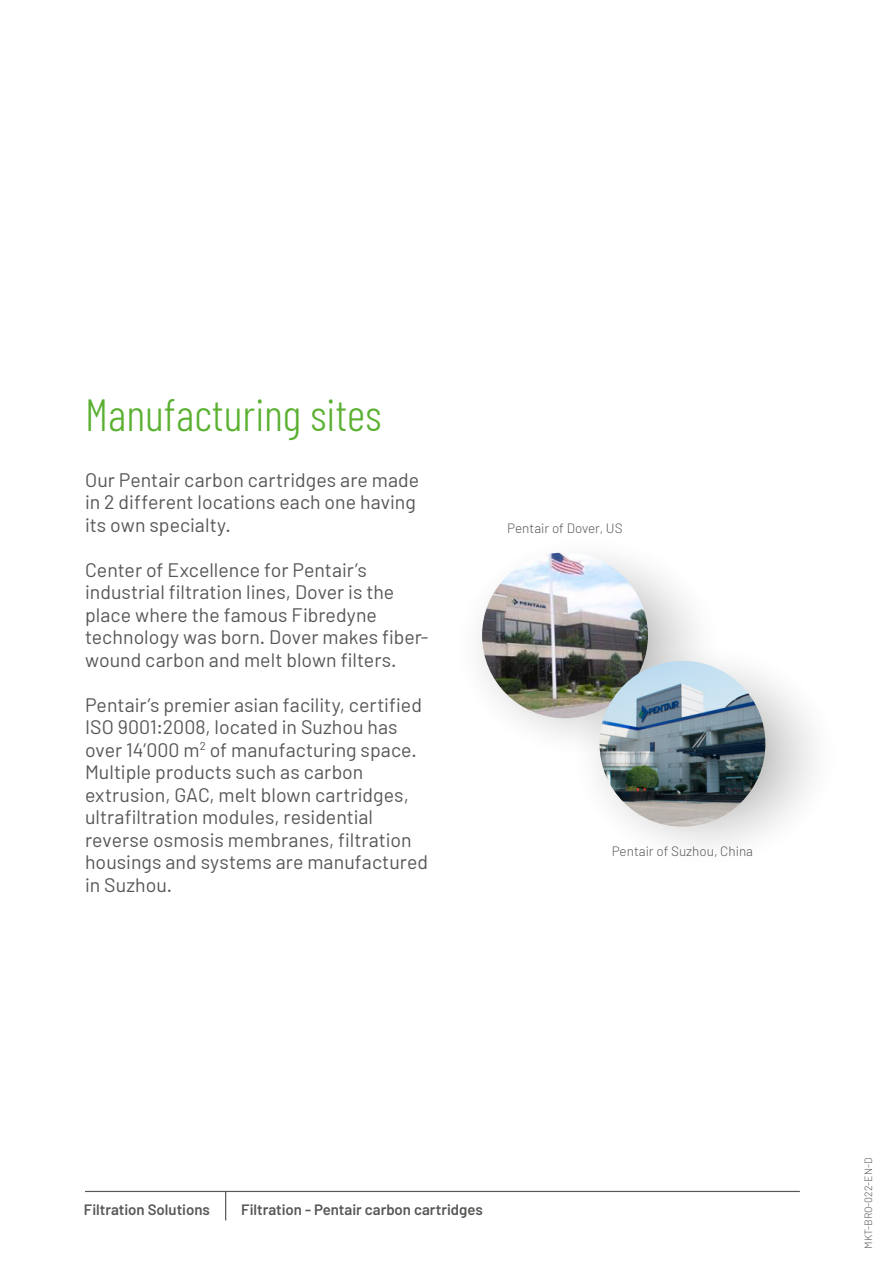
<style>
.page{position:relative;width:885px;height:1263px;background:#fff}
.page>*{position:absolute;margin:0;border:0;box-sizing:border-box;transform-origin:0 0}
.TITLE_intern_light{font:300 45px "Barlow Condensed";color:#5ab031}
.Body_Blue_Bold{font:19.5px/22.5px "Barlow";color:#575756}
.pentair_water___foot{font:600 15px "Barlow";color:#575756}
.body_text_light{font:300 13.5px "Barlow";color:#575756}
.t1{font:300 10.5px "Barlow";letter-spacing:-.01em;color:#575756}
</style>
<div class="page">
<svg style="left:431px;top:516px;width:315px;height:262px"></svg>
<svg style="left:548px;top:624px;width:315px;height:262px"></svg>
<img style="left:482px;top:552px;width:166px;height:166px;border-radius:83px">
<img style="left:599px;top:661px;width:166px;height:166px;border-radius:83px">
<hr style="left:85px;top:1191px;width:714px;height:1px;background:#575756">
<svg style="left:225px;top:1192px;width:1px;height:28px"></svg>
<p class="TITLE_intern_light" style="left:85px;top:387px;width:298px">Manufacturing sites</p>
<p class="Body_Blue_Bold" style="left:85px;top:468px;width:335px">Our Pentair carbon cartridges are made in 2 different locations each one having its own specialty.</p>
<p class="Body_Blue_Bold" style="left:85px;top:558px;width:345px">Center of Excellence for Pentair’s industrial filtration lines, Dover is the place where the famous Fibredyne technology was born. Dover makes fiber&shy;wound carbon and melt blown filters.</p>
<p class="Body_Blue_Bold" style="left:85px;top:693px;width:344px">Pentair’s premier asian facility, certified ISO 9001:2008, located in Suzhou has over 14’000 m<sup>2</sup> of manufacturing space.<br>Multiple products such as carbon extrusion, GAC, melt blown cartridges, ultrafiltration modules, residential reverse osmosis membranes, filtration housings and systems are manufactured in Suzhou.</p>
<p class="body_text_light" style="left:507px;top:519px;width:117px">Pentair of Dover, US</p>
<p class="body_text_light" style="left:611px;top:842px;width:143px">Pentair of Suzhou, China</p>
<p class="pentair_water___foot" style="left:84px;top:1200px;width:128px">Filtration Solutions</p>
<p class="pentair_water___foot" style="left:241px;top:1200px;width:243px">Filtration - Pentair carbon cartridges</p>
<p class="t1" style="left:861px;top:1248px;width:92px;rotate:-90deg">MKT-BRO-022-EN-D</p>
</div>
